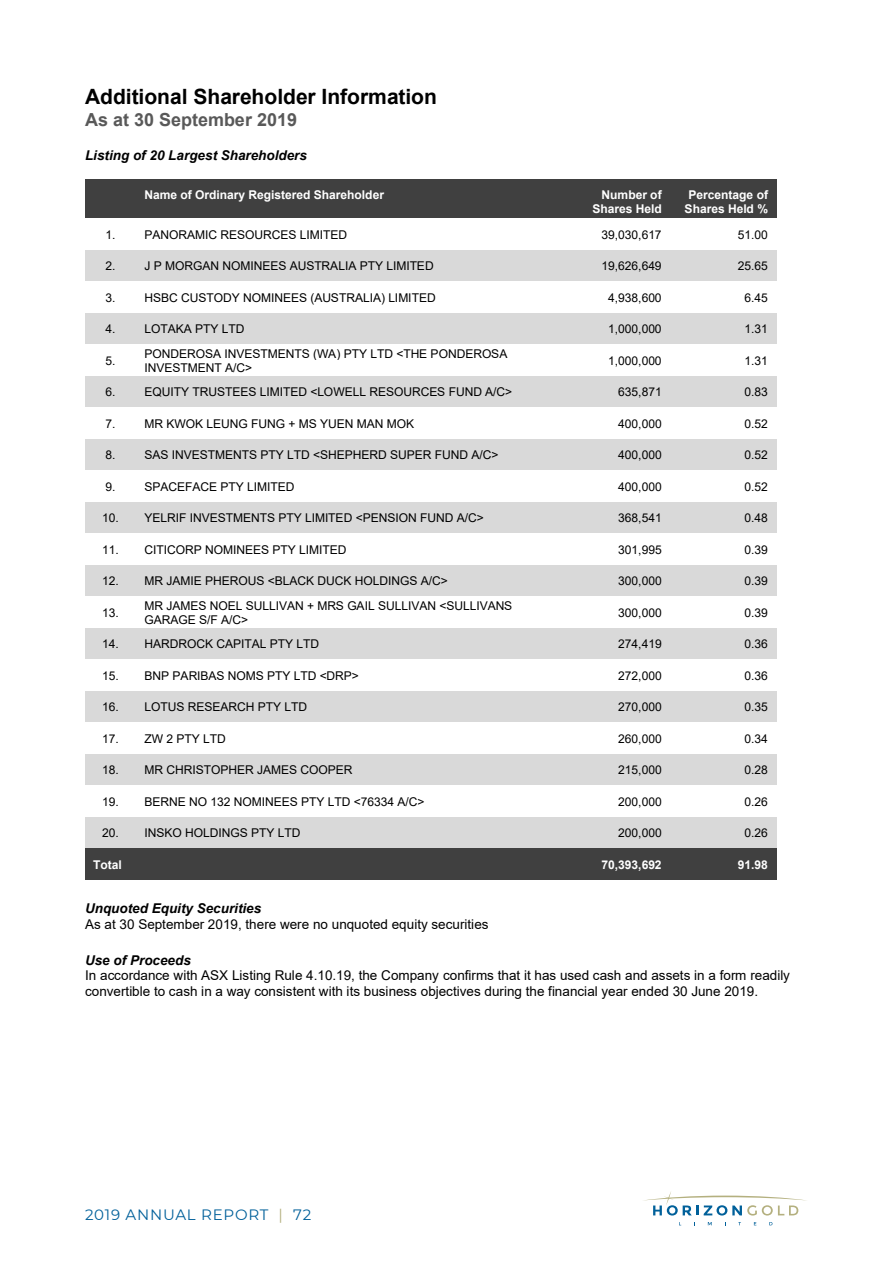
<style>
.page{position:relative;width:893px;height:1263px;background:#fff}
.page>*{position:absolute;margin:0;border:0;box-sizing:border-box;transform-origin:0 0}
.t1{font:700 21px "Arial";letter-spacing:-.005em;color:#000}
.t2{font:700 18px "Arial";color:#595959}
.t3{font:15px "Montserrat";letter-spacing:.05em;color:#00609a}
.t4{font:13.5px/15.5px "Arial";letter-spacing:.005em;color:#000}
.t5{font:italic 700 13.5px "Arial";color:#000}
.t6{font:12px/14px "Arial";letter-spacing:-.005em;color:#000}
.t7{font:700 12px/13.6px "Arial";letter-spacing:-.005em;color:#fff;text-align:right}
.s1{font-weight:700;font-style:italic}
.s2{color:#b4b07f}
</style>
<div class="page">
<svg style="left:708px;top:1222px;width:4px;height:3px"></svg>
<svg style="left:643px;top:1192px;width:163px;height:23px"></svg>
<div style="left:85px;top:179px;width:51px;height:40px;background:#404040"></div>
<div style="left:136px;top:179px;width:427px;height:40px;background:#404040"></div>
<div style="left:563px;top:179px;width:107px;height:40px;background:#404040"></div>
<div style="left:670px;top:179px;width:106px;height:40px;background:#404040"></div>
<div style="left:85px;top:250px;width:51px;height:32px;background:#d9d9d9"></div>
<div style="left:136px;top:250px;width:427px;height:32px;background:#d9d9d9"></div>
<div style="left:563px;top:250px;width:107px;height:32px;background:#d9d9d9"></div>
<div style="left:670px;top:250px;width:106px;height:32px;background:#d9d9d9"></div>
<div style="left:85px;top:313px;width:51px;height:32px;background:#d9d9d9"></div>
<div style="left:136px;top:313px;width:427px;height:32px;background:#d9d9d9"></div>
<div style="left:563px;top:313px;width:107px;height:32px;background:#d9d9d9"></div>
<div style="left:670px;top:313px;width:106px;height:32px;background:#d9d9d9"></div>
<div style="left:85px;top:376px;width:51px;height:32px;background:#d9d9d9"></div>
<div style="left:136px;top:376px;width:427px;height:32px;background:#d9d9d9"></div>
<div style="left:563px;top:376px;width:107px;height:32px;background:#d9d9d9"></div>
<div style="left:670px;top:376px;width:106px;height:32px;background:#d9d9d9"></div>
<div style="left:85px;top:439px;width:51px;height:32px;background:#d9d9d9"></div>
<div style="left:136px;top:439px;width:427px;height:32px;background:#d9d9d9"></div>
<div style="left:563px;top:439px;width:107px;height:32px;background:#d9d9d9"></div>
<div style="left:670px;top:439px;width:106px;height:32px;background:#d9d9d9"></div>
<div style="left:85px;top:502px;width:51px;height:31px;background:#d9d9d9"></div>
<div style="left:136px;top:502px;width:427px;height:31px;background:#d9d9d9"></div>
<div style="left:563px;top:502px;width:107px;height:31px;background:#d9d9d9"></div>
<div style="left:670px;top:502px;width:106px;height:31px;background:#d9d9d9"></div>
<div style="left:85px;top:565px;width:51px;height:31px;background:#d9d9d9"></div>
<div style="left:136px;top:565px;width:427px;height:31px;background:#d9d9d9"></div>
<div style="left:563px;top:565px;width:107px;height:31px;background:#d9d9d9"></div>
<div style="left:670px;top:565px;width:106px;height:31px;background:#d9d9d9"></div>
<div style="left:85px;top:628px;width:51px;height:31px;background:#d9d9d9"></div>
<div style="left:136px;top:628px;width:427px;height:31px;background:#d9d9d9"></div>
<div style="left:563px;top:628px;width:107px;height:31px;background:#d9d9d9"></div>
<div style="left:670px;top:628px;width:106px;height:31px;background:#d9d9d9"></div>
<div style="left:85px;top:691px;width:51px;height:31px;background:#d9d9d9"></div>
<div style="left:136px;top:691px;width:427px;height:31px;background:#d9d9d9"></div>
<div style="left:563px;top:691px;width:107px;height:31px;background:#d9d9d9"></div>
<div style="left:670px;top:691px;width:106px;height:31px;background:#d9d9d9"></div>
<div style="left:85px;top:754px;width:51px;height:31px;background:#d9d9d9"></div>
<div style="left:136px;top:754px;width:427px;height:31px;background:#d9d9d9"></div>
<div style="left:563px;top:754px;width:107px;height:31px;background:#d9d9d9"></div>
<div style="left:670px;top:754px;width:106px;height:31px;background:#d9d9d9"></div>
<div style="left:85px;top:817px;width:51px;height:31px;background:#d9d9d9"></div>
<div style="left:136px;top:817px;width:427px;height:31px;background:#d9d9d9"></div>
<div style="left:563px;top:817px;width:107px;height:31px;background:#d9d9d9"></div>
<div style="left:670px;top:817px;width:106px;height:31px;background:#d9d9d9"></div>
<div style="left:85px;top:848px;width:478px;height:32px;background:#404040"></div>
<div style="left:563px;top:848px;width:107px;height:32px;background:#404040"></div>
<div style="left:670px;top:848px;width:106px;height:32px;background:#404040"></div>
<p class="t1" style="left:85px;top:82px;width:353px">Additional Shareholder Information</p>
<p class="t2" style="left:85px;top:107px;width:214px">As at 30 September 2019</p>
<p class="t5" style="left:85px;top:147px;width:224px">Listing of 20 Largest Shareholders</p>
<p class="t7" style="left:144px;top:188px;width:241px">Name of Ordinary Registered Shareholder</p>
<p class="t7" style="left:592px;top:188px;width:71px">Number of<br>Shares Held</p>
<p class="t7" style="left:685px;top:188px;width:85px;text-align:center">Percentage of<br>Shares Held %</p>
<p class="t6" style="left:106px;top:227px;width:243px">1. PANORAMIC RESOURCES LIMITED</p>
<p class="t6" style="left:602px;top:227px;width:62px">39,030,617</p>
<p class="t6" style="left:738px;top:227px;width:32px">51.00</p>
<p class="t6" style="left:106px;top:259px;width:330px">2. J P MORGAN NOMINEES AUSTRALIA PTY LIMITED</p>
<p class="t6" style="left:602px;top:259px;width:62px">19,626,649</p>
<p class="t6" style="left:738px;top:259px;width:32px">25.65</p>
<p class="t6" style="left:106px;top:290px;width:332px">3. HSBC CUSTODY NOMINEES (AUSTRALIA) LIMITED</p>
<p class="t6" style="left:608px;top:290px;width:55px">4,938,600</p>
<p class="t6" style="left:744px;top:290px;width:25px">6.45</p>
<p class="t6" style="left:106px;top:322px;width:141px">4. LOTAKA PTY LTD</p>
<p class="t6" style="left:608px;top:322px;width:55px">1,000,000</p>
<p class="t6" style="left:744px;top:322px;width:25px">1.31</p>
<p class="t6" style="left:106px;top:353px;width:12px">5.</p>
<p class="t6" style="left:144px;top:346px;width:364px">PONDEROSA INVESTMENTS (WA) PTY LTD &lt;THE PONDEROSA<br>INVESTMENT A/C&gt;</p>
<p class="t6" style="left:608px;top:353px;width:55px">1,000,000</p>
<p class="t6" style="left:744px;top:353px;width:25px">1.31</p>
<p class="t6" style="left:106px;top:385px;width:408px">6. EQUITY TRUSTEES LIMITED &lt;LOWELL RESOURCES FUND A/C&gt;</p>
<p class="t6" style="left:618px;top:385px;width:45px">635,871</p>
<p class="t6" style="left:744px;top:385px;width:25px">0.83</p>
<p class="t6" style="left:106px;top:416px;width:310px">7. MR KWOK LEUNG FUNG + MS YUEN MAN MOK</p>
<p class="t6" style="left:618px;top:416px;width:45px">400,000</p>
<p class="t6" style="left:744px;top:416px;width:25px">0.52</p>
<p class="t6" style="left:106px;top:448px;width:394px">8. SAS INVESTMENTS PTY LTD &lt;SHEPHERD SUPER FUND A/C&gt;</p>
<p class="t6" style="left:618px;top:448px;width:45px">400,000</p>
<p class="t6" style="left:744px;top:448px;width:25px">0.52</p>
<p class="t6" style="left:106px;top:479px;width:190px">9. SPACEFACE PTY LIMITED</p>
<p class="t6" style="left:618px;top:479px;width:45px">400,000</p>
<p class="t6" style="left:744px;top:479px;width:25px">0.52</p>
<p class="t6" style="left:102px;top:511px;width:383px">10. YELRIF INVESTMENTS PTY LIMITED &lt;PENSION FUND A/C&gt;</p>
<p class="t6" style="left:618px;top:511px;width:45px">368,541</p>
<p class="t6" style="left:744px;top:511px;width:25px">0.48</p>
<p class="t6" style="left:102px;top:542px;width:246px">11. CITICORP NOMINEES PTY LIMITED</p>
<p class="t6" style="left:618px;top:542px;width:45px">301,995</p>
<p class="t6" style="left:744px;top:542px;width:25px">0.39</p>
<p class="t6" style="left:102px;top:574px;width:347px">12. MR JAMIE PHEROUS &lt;BLACK DUCK HOLDINGS A/C&gt;</p>
<p class="t6" style="left:618px;top:574px;width:45px">300,000</p>
<p class="t6" style="left:744px;top:574px;width:25px">0.39</p>
<p class="t6" style="left:102px;top:605px;width:18px">13.</p>
<p class="t6" style="left:144px;top:598px;width:369px">MR JAMES NOEL SULLIVAN + MRS GAIL SULLIVAN &lt;SULLIVANS<br>GARAGE S/F A/C&gt;</p>
<p class="t6" style="left:618px;top:605px;width:45px">300,000</p>
<p class="t6" style="left:744px;top:605px;width:25px">0.39</p>
<p class="t6" style="left:102px;top:637px;width:219px">14. HARDROCK CAPITAL PTY LTD</p>
<p class="t6" style="left:618px;top:637px;width:45px">274,419</p>
<p class="t6" style="left:744px;top:637px;width:25px">0.36</p>
<p class="t6" style="left:102px;top:668px;width:258px">15. BNP PARIBAS NOMS PTY LTD &lt;DRP&gt;</p>
<p class="t6" style="left:618px;top:668px;width:45px">272,000</p>
<p class="t6" style="left:744px;top:668px;width:25px">0.36</p>
<p class="t6" style="left:102px;top:700px;width:207px">16. LOTUS RESEARCH PTY LTD</p>
<p class="t6" style="left:618px;top:700px;width:45px">270,000</p>
<p class="t6" style="left:744px;top:700px;width:25px">0.35</p>
<p class="t6" style="left:102px;top:731px;width:125px">17. ZW 2 PTY LTD</p>
<p class="t6" style="left:618px;top:731px;width:45px">260,000</p>
<p class="t6" style="left:744px;top:731px;width:25px">0.34</p>
<p class="t6" style="left:102px;top:763px;width:252px">18. MR CHRISTOPHER JAMES COOPER</p>
<p class="t6" style="left:618px;top:763px;width:45px">215,000</p>
<p class="t6" style="left:744px;top:763px;width:25px">0.28</p>
<p class="t6" style="left:102px;top:794px;width:324px">19. BERNE NO 132 NOMINEES PTY LTD &lt;76334 A/C&gt;</p>
<p class="t6" style="left:618px;top:794px;width:45px">200,000</p>
<p class="t6" style="left:744px;top:794px;width:25px">0.26</p>
<p class="t6" style="left:102px;top:826px;width:200px">20. INSKO HOLDINGS PTY LTD</p>
<p class="t6" style="left:618px;top:826px;width:45px">200,000</p>
<p class="t6" style="left:744px;top:826px;width:25px">0.26</p>
<p class="t7" style="left:93px;top:858px;width:30px">Total</p>
<p class="t7" style="left:602px;top:858px;width:62px">70,393,692</p>
<p class="t7" style="left:738px;top:858px;width:32px">91.98</p>
<p class="t4" style="left:85px;top:901px;width:405px"><span class="s1">Unquoted Equity Securities<br></span>As at 30 September 2019, there were no unquoted equity securities</p>
<p class="t4" style="left:85px;top:952px;width:706px"><span class="s1">Use of Proceeds<br></span>In accordance with ASX Listing Rule 4.10.19, the Company confirms that it has used cash and assets in a form readily convertible to cash in a way consistent with its business objectives during the financial year ended 30 June 2019.</p>
<p class="t3" style="left:85px;top:1205px;width:228px">2019 ANNUAL REPORT <span class="s2">|</span> 72</p>
</div>
